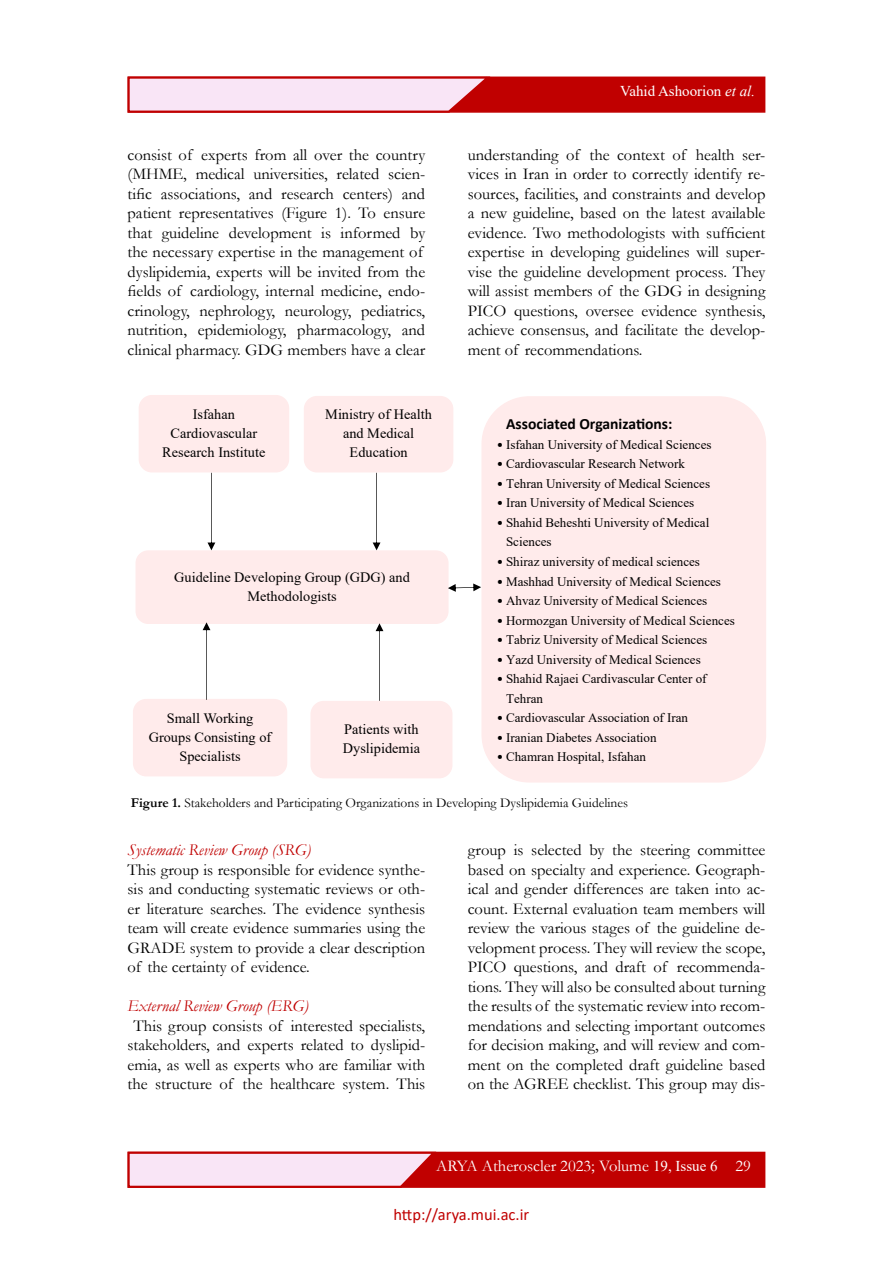
<style>
.page{position:relative;width:893px;height:1263px;background:#fff}
.page>*{position:absolute;margin:0;border:0;box-sizing:border-box;transform-origin:0 0}
.t1{font:16.5px/19.5px "Garamond";color:#000;text-align:justify}
.t2{font:italic 16.5px "Garamond";color:#c00000}
.t3{font:16.5px "Garamond";color:#fff}
.t4{font:16.5px "Calibri";color:#c00000}
.t5{font:700 15.6px "Calibri";color:#000}
.t6{font:15px "Times New Roman";color:#fff}
.t7{font:14.25px/18.9px "Times New Roman";color:#000;text-align:center}
.t8{font:13.5px "Garamond";color:#000}
.t9{font:13.05px/19.5px "Times New Roman";color:#000}
.s1{font-style:italic}
.s2{font-family:"Calibri"}
.s3{font-weight:700}
.s4{font-family:"Times New Roman";font-size:15px}
</style>
<div class="page">
<div style="left:128px;top:1152px;width:637px;height:36px;background:#c00000;border:1px solid #c00000"></div>
<svg style="left:127px;top:1151px;width:312px;height:37px;background:#edb8c6"></svg>
<div style="left:128px;top:77px;width:637px;height:36px;background:#c00000;border:1px solid #c00000"></div>
<svg style="left:127px;top:76px;width:366px;height:37px;background:#eeb9c7"></svg>
<div style="left:304px;top:396px;width:149px;height:76px;background:#ffebeb;border:1px solid #ffebeb;border-radius:13px"></div>
<div style="left:139px;top:395px;width:150px;height:77px;background:#ffebeb;border:1px solid #ffebeb;border-radius:13px"></div>
<div style="left:133px;top:699px;width:154px;height:77px;background:#ffebeb;border:1px solid #ffebeb;border-radius:13px"></div>
<div style="left:310px;top:701px;width:142px;height:77px;background:#ffebeb;border:1px solid #ffebeb;border-radius:13px"></div>
<div style="left:481px;top:396px;width:285px;height:386px;background:#ffebeb;border:1px solid #ffebeb;border-radius:47px"></div>
<div style="left:136px;top:550px;width:313px;height:74px;background:#ffebeb;border:1px solid #ffebeb;border-radius:12px"></div>
<svg style="left:373px;top:473px;width:7px;height:77px"></svg>
<svg style="left:207px;top:473px;width:8px;height:77px"></svg>
<svg style="left:376px;top:623px;width:7px;height:78px"></svg>
<svg style="left:203px;top:622px;width:7px;height:78px"></svg>
<svg style="left:448px;top:583px;width:33px;height:9px"></svg>
<p class="t6" style="left:620px;top:80px;width:136px">Vahid Ashoorion <span class="s1">et al.</span></p>
<p class="t1" style="left:128px;top:144px;width:299px;text-align:left">consist of experts from all over the country (MHME, medical universities, related scien&shy;tific associations, and research centers) and patient representatives (Figure 1). To ensure that guideline development is informed by the necessary expertise in the management of dyslipidemia, experts will be invited from the fields of cardiology, internal medicine, endo&shy;crinology, nephrology, neurology, pediatrics, nutrition, epidemiology, pharmacology, and clinical pharmacy. GDG members have a clear</p>
<p class="t1" style="left:468px;top:144px;width:299px">understanding of the context of health ser&shy;vices in Iran in order to correctly identify re&shy;sources, facilities, and constraints and develop a new guideline, based on the latest available evidence. Two methodologists with sufficient expertise in developing guidelines will super&shy;vise the guideline development process. They will assist members of the GDG in designing PICO questions, oversee evidence synthesis, achieve consensus, and facilitate the develop&shy;ment of recommendations.</p>
<p class="t7" style="left:162px;top:404px;width:105px">Isfahan<br>Cardiovascular<br>Research Institute</p>
<p class="t7" style="left:325px;top:404px;width:108px">Ministry of Health and Medical<br>Education</p>
<p class="t7" style="left:174px;top:567px;width:237px">Guideline Developing Group (GDG) and<br>Methodologists</p>
<p class="t7" style="left:149px;top:708px;width:124px">Small Working<br>Groups Consisting of<br>Specialists</p>
<p class="t7" style="left:343px;top:719px;width:79px;text-align:left">Patients with<br>Dyslipidemia</p>
<p class="t5" style="left:506px;top:413px;width:168px">Associated Organizations:</p>
<p class="t9" style="left:497px;top:434px;width:216px"><span class="s2">•</span> Isfahan University of Medical Sciences</p>
<p class="t9" style="left:497px;top:454px;width:190px"><span class="s2">•</span> Cardiovascular Research Network</p>
<p class="t9" style="left:497px;top:473px;width:215px"><span class="s2">•</span> Tehran University of Medical Sciences</p>
<p class="t9" style="left:497px;top:493px;width:199px"><span class="s2">•</span> Iran University of Medical Sciences</p>
<p class="t9" style="left:506px;top:512px;width:205px;text-indent:-9px"><span class="s2">•</span> Shahid Beheshti University of Medical<br>Sciences</p>
<p class="t9" style="left:497px;top:551px;width:205px"><span class="s2">•</span> Shiraz university of medical sciences</p>
<p class="t9" style="left:497px;top:571px;width:226px"><span class="s2">•</span> Mashhad University of Medical Sciences</p>
<p class="t9" style="left:497px;top:590px;width:212px"><span class="s2">•</span> Ahvaz University of Medical Sciences</p>
<p class="t9" style="left:497px;top:610px;width:240px"><span class="s2">•</span> Hormozgan University of Medical Sciences</p>
<p class="t9" style="left:497px;top:630px;width:212px"><span class="s2">•</span> Tabriz University of Medical Sciences</p>
<p class="t9" style="left:497px;top:649px;width:205px"><span class="s2">•</span> Yazd University of Medical Sciences</p>
<p class="t9" style="left:506px;top:669px;width:202px;text-indent:-9px"><span class="s2">•</span> Shahid Rajaei Cardivascular Center of<br>Tehran</p>
<p class="t9" style="left:497px;top:708px;width:193px"><span class="s2">•</span> Cardiovascular Association of Iran</p>
<p class="t9" style="left:497px;top:727px;width:161px"><span class="s2">•</span> Iranian Diabetes Association</p>
<p class="t9" style="left:497px;top:747px;width:151px"><span class="s2">•</span> Chamran Hospital, Isfahan</p>
<p class="t8" style="left:131px;top:793px;width:499px"><span class="s3">Figure 1.</span> Stakeholders and Participating Organizations in Developing Dyslipidemia Guidelines</p>
<p class="t2" style="left:128px;top:839px;width:185px">Systematic Review Group (SRG)</p>
<p class="t1" style="left:128px;top:859px;width:299px">This group is responsible for evidence synthe&shy;sis and conducting systematic reviews or oth&shy;er literature searches. The evidence synthesis team will create evidence summaries using the GRADE system to provide a clear description of the certainty of evidence.</p>
<p class="t2" style="left:128px;top:995px;width:182px">External Review Group (ERG)</p>
<p class="t1" style="left:128px;top:1015px;width:299px;text-align:center">This group consists of interested specialists, stakeholders, and experts related to dyslipid&shy;emia, as well as experts who are familiar with the structure of the healthcare system. This</p>
<p class="t1" style="left:468px;top:840px;width:299px">group is selected by the steering committee based on specialty and experience. Geograph&shy;ical and gender differences are taken into ac&shy;count. External evaluation team members will review the various stages of the guideline de&shy;velopment process. They will review the scope, PICO questions, and draft of recommenda&shy;tions. They will also be consulted about turning the results of the systematic review into recom&shy;mendations and selecting important outcomes for decision making, and will review and com&shy;ment on the completed draft guideline based on the AGREE checklist. This group may dis-</p>
<p class="t3" style="left:436px;top:1155px;width:316px">ARYA Atheroscler 2023; Volume <span class="s4">19, Issue 6</span> 29</p>
<p class="t4" style="left:393px;top:1202px;width:137px">http://arya.mui.ac.ir</p>
</div>
